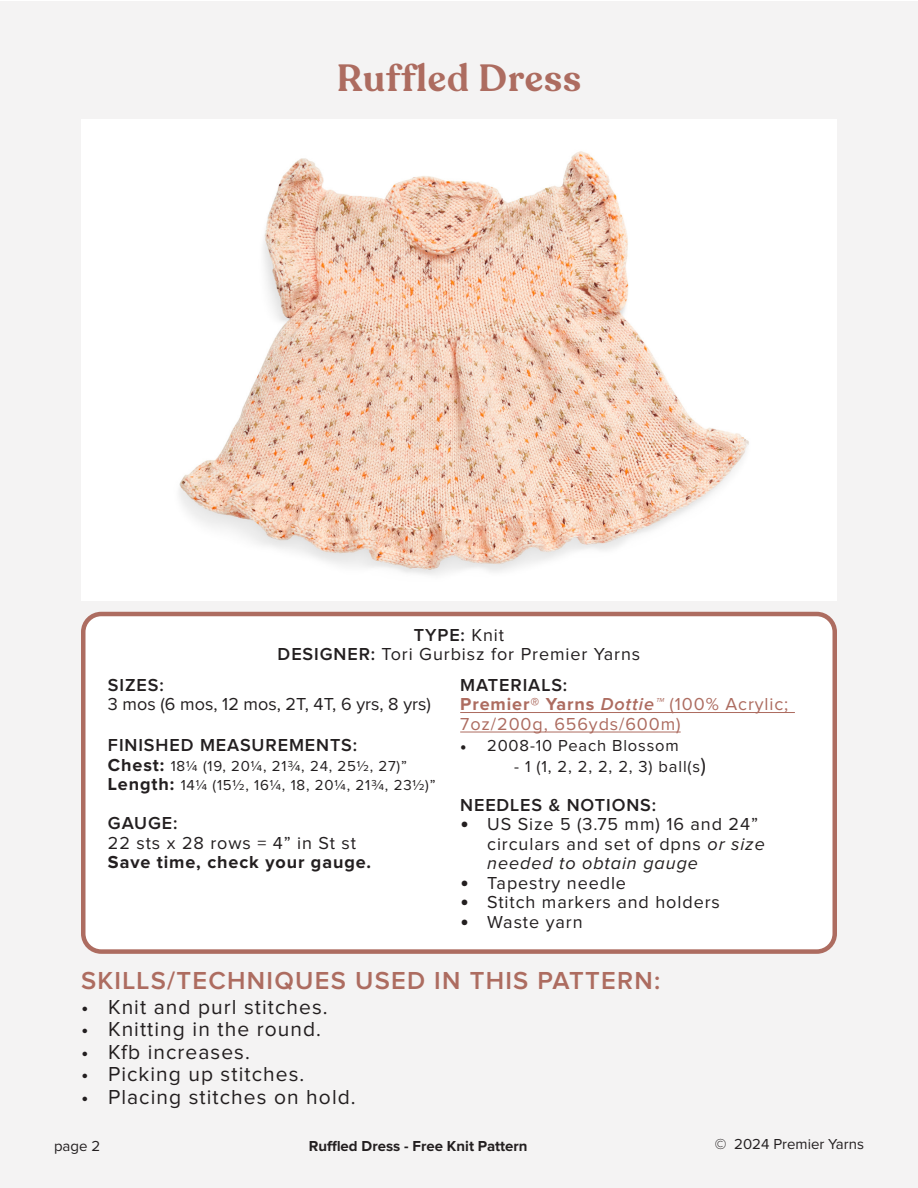
<style>
.page{position:relative;width:918px;height:1188px;background:#fff}
.page>*{position:absolute;margin:0;border:0;box-sizing:border-box;transform-origin:0 0}
.t1{font:600 37.5px "Recoleta";letter-spacing:.025em;color:#ad6c60}
.t2{font:600 25.5px "Proxima Nova";letter-spacing:.05em;color:#ad6c60}
.t3{font:21px "Proxima Nova";letter-spacing:.05em;color:#231f20}
.Info_Type{font:18px/19.5px "Proxima Nova";letter-spacing:.05em;color:#231f20}
.Info_Type-2{font:18px/19.5px "Proxima Nova";letter-spacing:.05em;color:#ad6c60}
.Info_Answer{font:700 18px/19.5px "Proxima Nova";letter-spacing:.05em;color:#231f20}
.Info_Type-3{font:600 18px "Proxima Nova";letter-spacing:.05em;color:#231f20}
.Info_Type-4{font:18px "Proxima Nova";color:#231f20}
.Info_Answer-2{font:600 18px "Proxima Nova";letter-spacing:.05em;color:#231f20}
.t4{font:16.5px "Proxima Nova";letter-spacing:.05em;color:#231f20}
.Paragraph{font:15px "Proxima Nova";letter-spacing:.05em;color:#231f20}
.t5{font:700 15px "Proxima Nova";color:#231f20}
.Paragraph-2{font:15px "Proxima Nova";color:#231f20}
.s1{font-weight:400}
.s2{font-weight:600}
.s3{font-weight:700;font-size:18px}
.s4{font-weight:600;color:#231f20}
.s5{font-weight:700}
.s6{font-weight:600;font-style:italic}
.s7{font-family:"Minion Pro"}
.s8{font-size:21px}
.s9{font-family:"Calibri"}
.s10{font-style:italic}
</style>
<div class="page">
<div style="left:0;top:2px;width:918px;height:1186px;background:#f4f3f3"></div>
<div style="left:83px;top:614px;width:752px;height:338px;background:#fff;border-radius:18px"></div>
<div style="left:81px;top:612px;width:756px;height:342px;border:4px solid #ad6c60;border-radius:18px"></div>
<hr style="left:460px;top:712px;width:335px;height:1px;background:#ad6c60">
<hr style="left:460px;top:732px;width:221px;height:1px;background:#ad6c60">
<img style="left:81px;top:120px;width:756px;height:481px">
<p class="t1" style="left:337px;top:55px;width:246px">Ruffled Dress</p>
<p class="Info_Type-3" style="left:414px;top:627px;width:92px">TYPE: <span class="s1">Knit</span></p>
<p class="Info_Type" style="left:278px;top:645px;width:364px"><span class="s2">DESIGNER:</span> Tori Gurbisz for Premier Yarns</p>
<p class="Info_Type-3" style="left:108px;top:676px;width:57px">SIZES:</p>
<p class="Info_Type-4" style="left:108px;top:696px;width:325px">3 mos (6 mos, 12 mos, 2T, 4T, 6 yrs, 8 yrs)</p>
<p class="Info_Type-3" style="left:108px;top:737px;width:251px">FINISHED MEASUREMENTS:</p>
<p class="Paragraph" style="left:108px;top:759px;width:300px"><span class="s3">Chest:</span> 18¼ (19, 20¼, 21¾, 24, 25½, 27)”</p>
<p class="Paragraph" style="left:108px;top:778px;width:329px"><span class="s3">Length:</span> 14¼ (15½, 16¼, 18, 20¼, 21¾, 23½)”</p>
<p class="Info_Type-3" style="left:108px;top:815px;width:71px">GAUGE:</p>
<p class="Info_Answer" style="left:108px;top:833px;width:265px"><span class="s1">22 sts x 28 rows = 4” in St st<br></span>Save time, check your gauge.</p>
<p class="Info_Type-2" style="left:460px;top:676px;width:330px"><span class="s4">MATERIALS:<br></span><span class="s5">Premier® Yarns</span> <span class="s6">Dottie™</span> (100% Acrylic;<br>7oz/200g, 656yds/600m)</p>
<p class="t4" style="left:460px;top:738px;width:220px"><span class="s7">•</span> 2008-10 Peach Blossom</p>
<p class="t4" style="left:514px;top:759px;width:194px">- 1 (1, 2, 2, 2, 2, 3) ball(s<span class="s8">)</span></p>
<p class="Info_Answer-2" style="left:460px;top:796px;width:197px">NEEDLES &amp; NOTIONS:</p>
<p class="Info_Type" style="left:487px;top:815px;width:279px;text-indent:-27px"><span class="s9">•</span> US Size 5 (3.75 mm) 16 and 24” circulars and set of dpns <span class="s10">or size needed to obtain gauge</span></p>
<p class="Info_Type" style="left:460px;top:874px;width:167px"><span class="s9">•</span> Tapestry needle</p>
<p class="Info_Type" style="left:460px;top:893px;width:261px"><span class="s9">•</span> Stitch markers and holders</p>
<p class="Info_Type" style="left:460px;top:913px;width:124px"><span class="s9">•</span> Waste yarn</p>
<p class="t2" style="left:81px;top:968px;width:581px">SKILLS/TECHNIQUES USED IN THIS PATTERN:</p>
<p class="t3" style="left:81px;top:997px;width:248px">• Knit and purl stitches.</p>
<p class="t3" style="left:81px;top:1020px;width:241px">• Knitting in the round.</p>
<p class="t3" style="left:81px;top:1042px;width:170px">• Kfb increases.</p>
<p class="t3" style="left:81px;top:1065px;width:225px">• Picking up stitches.</p>
<p class="t3" style="left:81px;top:1087px;width:276px">• Placing stitches on hold.</p>
<p class="Paragraph" style="left:54px;top:1139px;width:48px">page 2</p>
<p class="t5" style="left:309px;top:1137px;width:220px">Ruffled Dress - Free Knit Pattern</p>
<p class="Paragraph-2" style="left:715px;top:1137px;width:151px">© 2024 Premier Yarns</p>
</div>
